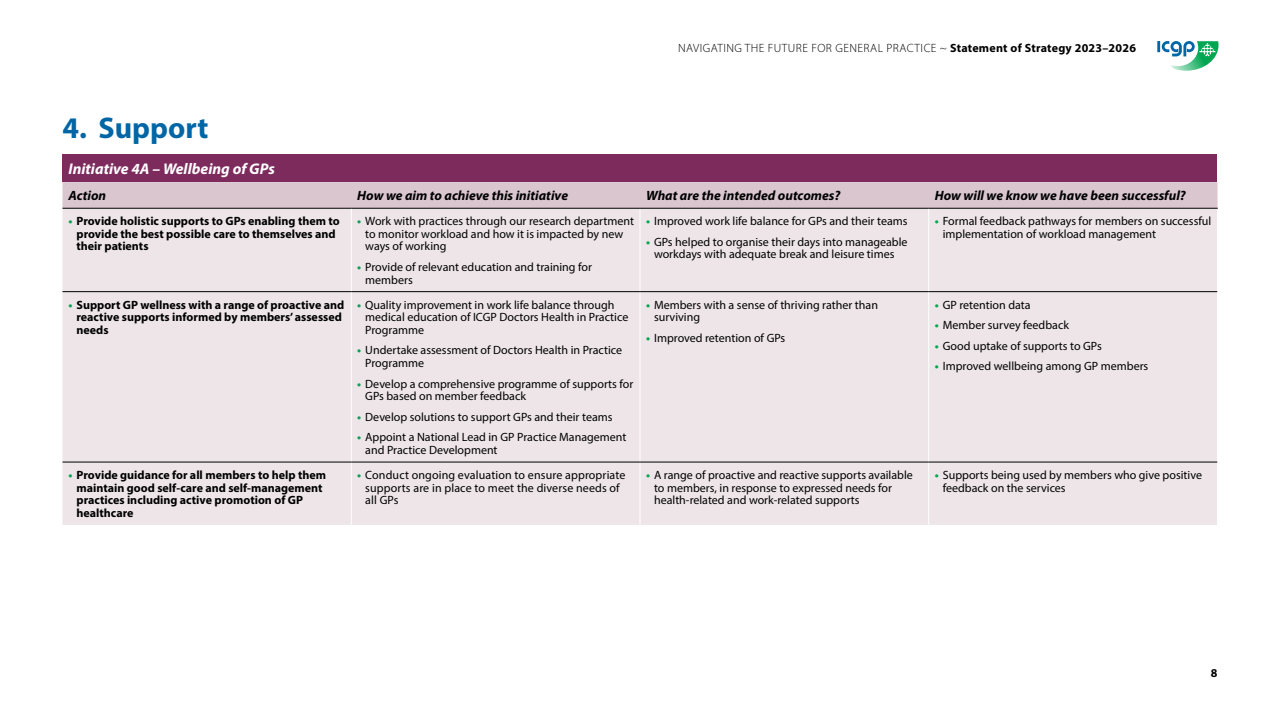
<style>
.page{position:relative;width:1280px;height:720px;background:#fff}
.page>*{position:absolute;margin:0;border:0;box-sizing:border-box;transform-origin:0 0}
.t1{font:700 30px "Myriad Pro";color:#0066a6}
.t2{font:italic 700 15.5px "Myriad Pro";color:#fff}
.t3{font:italic 700 13.5px "Myriad Pro";color:#000}
.t4{font:12px/12.6px "Myriad Pro";color:#000}
.t5{font:700 12px/12.6px "Myriad Pro";color:#000}
.t6{font:300 12px "Myriad Pro";letter-spacing:.04em;color:#000}
.s1{font-weight:700}
.s2{color:#00a651}
.s3{font-weight:700;color:#00a651}
</style>
<div class="page">
<svg style="left:1171px;top:41px;width:48px;height:30px"></svg>
<svg style="left:1157px;top:41px;width:38px;height:15px"></svg>
<div style="left:62px;top:209px;width:1155px;height:316px;background:#ede5e8"></div>
<svg style="left:62px;top:154px;width:1156px;height:54px;background:#a87492"></svg>
<hr style="left:351px;top:208px;width:1px;height:84px;background:#fff">
<hr style="left:640px;top:208px;width:1px;height:84px;background:#fff">
<hr style="left:928px;top:208px;width:1px;height:84px;background:#fff">
<hr style="left:351px;top:292px;width:1px;height:170px;background:#fff">
<hr style="left:640px;top:292px;width:1px;height:170px;background:#fff">
<hr style="left:928px;top:292px;width:1px;height:170px;background:#fff">
<hr style="left:351px;top:462px;width:1px;height:63px;background:#fff">
<hr style="left:640px;top:462px;width:1px;height:63px;background:#fff">
<hr style="left:928px;top:462px;width:1px;height:63px;background:#fff">
<hr style="left:62px;top:292px;width:289px;height:1px;background:#000">
<hr style="left:351px;top:292px;width:289px;height:1px;background:#000">
<hr style="left:640px;top:292px;width:289px;height:1px;background:#000">
<hr style="left:929px;top:292px;width:288px;height:1px;background:#000">
<hr style="left:62px;top:462px;width:289px;height:1px;background:#000">
<hr style="left:351px;top:462px;width:289px;height:1px;background:#000">
<hr style="left:640px;top:462px;width:289px;height:1px;background:#000">
<hr style="left:929px;top:462px;width:288px;height:1px;background:#000">
<hr style="left:62px;top:208px;width:289px;height:1px;background:#000">
<hr style="left:351px;top:208px;width:289px;height:1px;background:#000">
<hr style="left:640px;top:208px;width:289px;height:1px;background:#000">
<hr style="left:929px;top:208px;width:289px;height:1px;background:#000">
<p class="t6" style="left:678px;top:41px;width:459px">NAVIGATING THE FUTURE FOR GENERAL PRACTICE ~ <span class="s1">Statement of Strategy 2023–2026</span></p>
<h1 class="t1" style="left:62px;top:108px;width:148px">4. Support</h1>
<p class="t2" style="left:68px;top:159px;width:208px">Initiative 4A – Wellbeing of GPs</p>
<p class="t3" style="left:68px;top:187px;width:39px">Action</p>
<p class="t3" style="left:357px;top:187px;width:212px">How we aim to achieve this initiative</p>
<p class="t3" style="left:646px;top:187px;width:196px">What are the intended outcomes?</p>
<p class="t3" style="left:935px;top:187px;width:253px">How will we know we have been successful?</p>
<p class="t5" style="left:77px;top:215px;width:265px;text-indent:-8px"><span class="s2">•</span> Provide holistic supports to GPs enabling them to provide the best possible care to themselves and their patients</p>
<p class="t4" style="left:365px;top:215px;width:270px;text-indent:-8px"><span class="s3">•</span> Work with practices through our research department to monitor workload and how it is impacted by new ways of working</p>
<p class="t4" style="left:365px;top:261px;width:228px;text-indent:-8px"><span class="s3">•</span> Provide of relevant education and training for members</p>
<p class="t4" style="left:646px;top:215px;width:263px"><span class="s3">•</span> Improved work life balance for GPs and their teams</p>
<p class="t4" style="left:646px;top:235px;width:263px;text-align:center"><span class="s3">•</span> GPs helped to organise their days into manageable workdays with adequate break and leisure times</p>
<p class="t4" style="left:943px;top:215px;width:270px;text-indent:-8px"><span class="s3">•</span> Formal feedback pathways for members on successful implementation of workload management</p>
<p class="t5" style="left:77px;top:298px;width:269px;text-indent:-8px"><span class="s2">•</span> Support GP wellness with a range of proactive and reactive supports informed by members’ assessed needs</p>
<p class="t4" style="left:365px;top:298px;width:265px;text-indent:-8px"><span class="s3">•</span> Quality improvement in work life balance through medical education of ICGP Doctors Health in Practice<br>Programme</p>
<p class="t4" style="left:365px;top:344px;width:258px;text-indent:-8px"><span class="s3">•</span> Undertake assessment of Doctors Health in Practice<br>Programme</p>
<p class="t4" style="left:365px;top:377px;width:270px;text-indent:-8px"><span class="s3">•</span> Develop a comprehensive programme of supports for<br>GPs based on member feedback</p>
<p class="t4" style="left:357px;top:410px;width:257px"><span class="s3">•</span> Develop solutions to support GPs and their teams</p>
<p class="t4" style="left:365px;top:431px;width:263px;text-indent:-8px"><span class="s3">•</span> Appoint a National Lead in GP Practice Management and Practice Development</p>
<p class="t4" style="left:654px;top:298px;width:226px;text-indent:-8px"><span class="s3">•</span> Members with a sense of thriving rather than surviving</p>
<p class="t4" style="left:646px;top:331px;width:141px"><span class="s3">•</span> Improved retention of GPs</p>
<p class="t4" style="left:935px;top:298px;width:97px"><span class="s3">•</span> GP retention data</p>
<p class="t4" style="left:935px;top:319px;width:136px"><span class="s3">•</span> Member survey feedback</p>
<p class="t4" style="left:935px;top:339px;width:169px"><span class="s3">•</span> Good uptake of supports to GPs</p>
<p class="t4" style="left:935px;top:360px;width:215px"><span class="s3">•</span> Improved wellbeing among GP members</p>
<p class="t5" style="left:77px;top:468px;width:251px;text-indent:-8px"><span class="s2">•</span> Provide guidance for all members to help them maintain good self-care and self-management practices including active promotion of GP healthcare</p>
<p class="t4" style="left:365px;top:469px;width:262px;text-indent:-8px"><span class="s3">•</span> Conduct ongoing evaluation to ensure appropriate supports are in place to meet the diverse needs of all GPs</p>
<p class="t4" style="left:654px;top:469px;width:260px;text-indent:-8px"><span class="s3">•</span> A range of proactive and reactive supports available to members, in response to expressed needs for health-related and work-related supports</p>
<p class="t4" style="left:943px;top:469px;width:261px;text-indent:-8px"><span class="s3">•</span> Supports being used by members who give positive feedback on the services</p>
<p class="t5" style="left:1211px;top:666px;width:8px">8</p>
</div>
